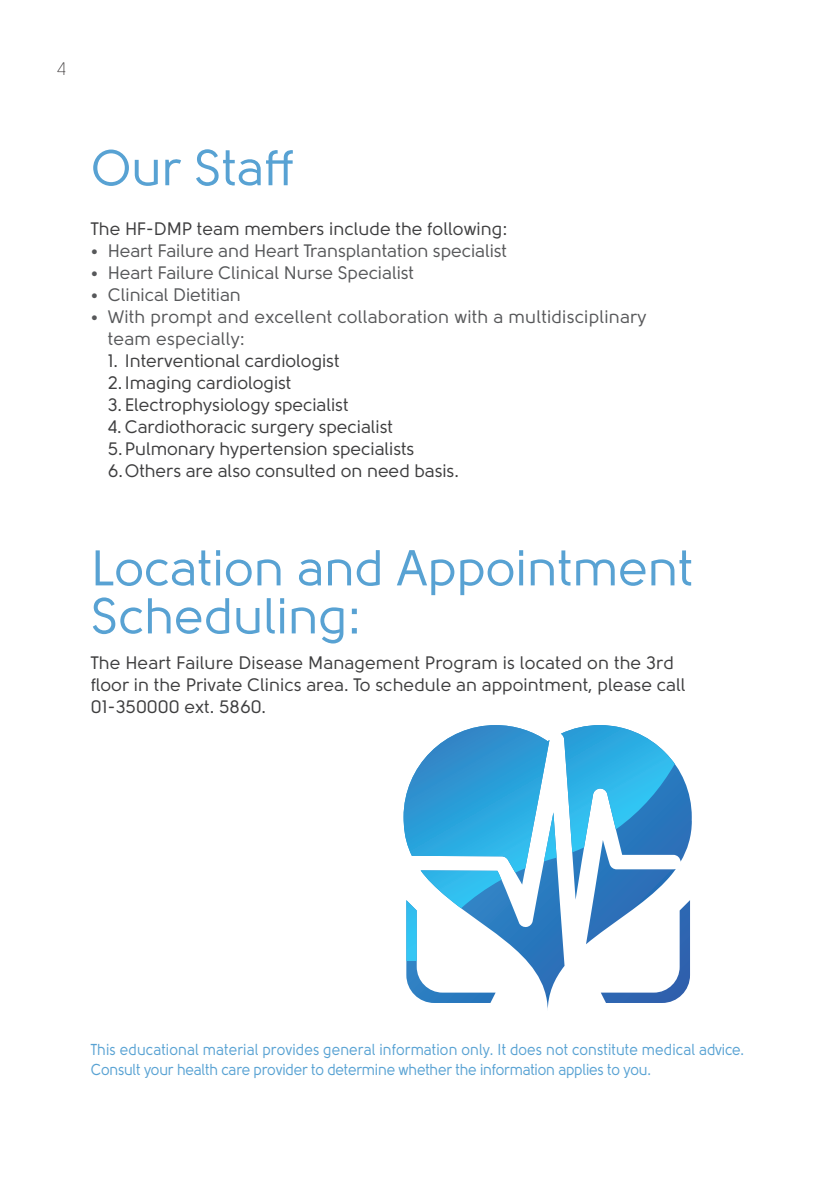
<style>
.page{position:relative;width:840px;height:1191px;background:#fff}
.page>*{position:absolute;margin:0;border:0;box-sizing:border-box;transform-origin:0 0}
.t1{font:50px/48px "Solomon";color:#58a2d3}
.t2{font:18px/22px "Solomon";color:#3e3e3f}
.t3{font:18px/22px "Solomon";color:#57585a}
.t4{font:300 18px "Solomon";color:#231f20}
.t5{font:15.8px/20px "Solomon";color:#58a2d3;scale:.91 1}
</style>
<div class="page">
<svg style="left:406px;top:763px;width:285px;height:247px"></svg>
<svg style="left:403px;top:725px;width:271px;height:235px"></svg>
<p class="t4" style="left:57px;top:62px;width:11px">4</p>
<h1 class="t1" style="left:91px;top:148px;width:204px">Our Staff</h1>
<p class="t2" style="left:91px;top:220px;width:418px">The HF-DMP team members include the following:</p>
<p class="t3" style="left:91px;top:242px;width:417px">• Heart Failure and Heart Transplantation specialist</p>
<p class="t3" style="left:91px;top:264px;width:324px">• Heart Failure Clinical Nurse Specialist</p>
<p class="t3" style="left:91px;top:286px;width:151px">• Clinical Dietitian</p>
<p class="t3" style="left:108px;top:308px;width:540px;text-indent:-17px">• With prompt and excellent collaboration with a multidisciplinary team especially:</p>
<p class="t2" style="left:108px;top:352px;width:233px">1. Interventional cardiologist</p>
<p class="t2" style="left:108px;top:374px;width:185px">2. Imaging cardiologist</p>
<p class="t2" style="left:108px;top:396px;width:242px">3. Electrophysiology specialist</p>
<p class="t2" style="left:108px;top:418px;width:286px">4. Cardiothoracic surgery specialist</p>
<p class="t2" style="left:108px;top:440px;width:308px">5. Pulmonary hypertension specialists</p>
<p class="t2" style="left:108px;top:461px;width:352px">6. Others are also consulted on need basis.</p>
<h1 class="t1" style="left:91px;top:548px;width:603px">Location and Appointment<br>Scheduling:</h1>
<p class="t2" style="left:91px;top:654px;width:596px">The Heart Failure Disease Management Program is located on the 3rd floor in the Private Clinics area. To schedule an appointment, please call<br>01-350000 ext. 5860.</p>
<p class="t5" style="left:91px;top:1041px;width:719px">This educational material provides general information only. It does not constitute medical advice.<br>Consult your health care provider to determine whether the information applies to you.</p>
</div>
